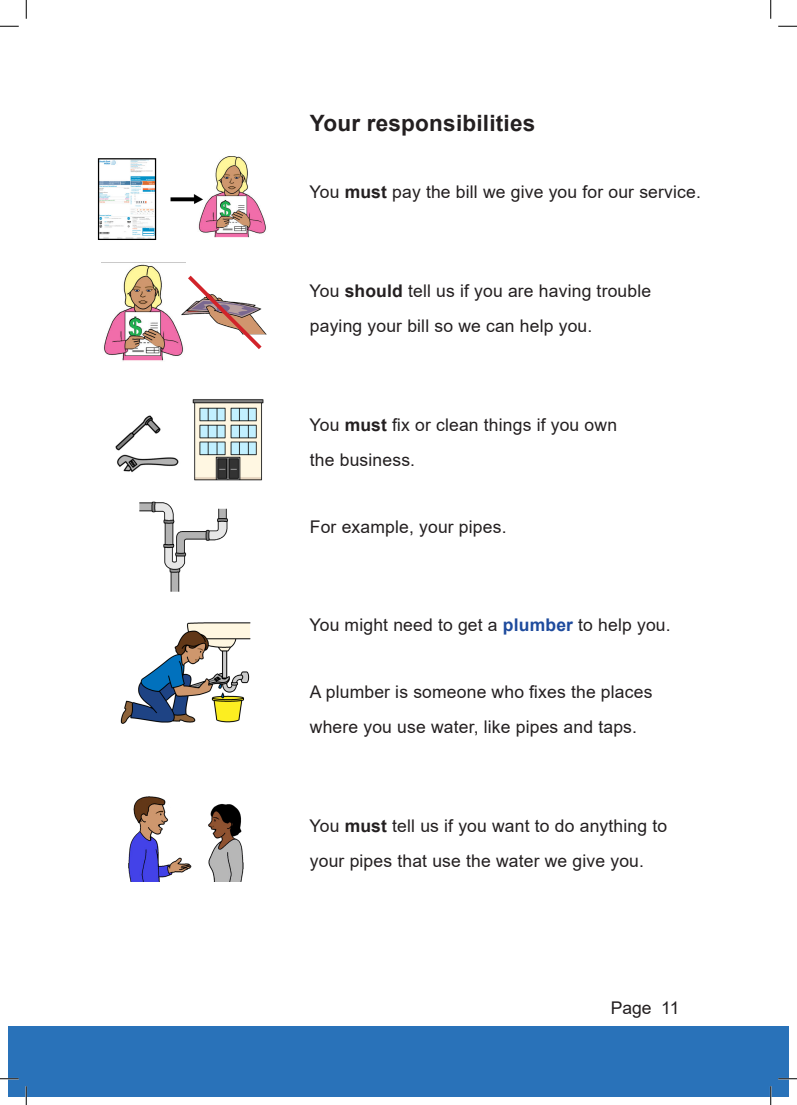
<style>
.page{position:relative;width:797px;height:1105px;background:#fff}
.page>*{position:absolute;margin:0;border:0;box-sizing:border-box;transform-origin:0 0}
.Heading_1_-_size_18_BOLD{font:700 22.5px "Arial";letter-spacing:.01em;color:#231f20}
.Body_2_line_space{font:17.5px/35px "Arial";letter-spacing:.01em;color:#231f20}
.Body_1_line_space{font:17.5px/35px "Arial";letter-spacing:.01em;color:#231f20}
.s1{font-weight:700}
.s2{font-weight:700;color:#1e4b9d}
</style>
<div class="page">
<div style="left:9px;top:1025px;width:779px;height:71px;background:#2972b9"></div>
<img style="left:198px;top:156px;width:68px;height:81px">
<img style="left:170px;top:181px;width:37px;height:36px">
<img style="left:100px;top:160px;width:54px;height:78px">
<div style="left:98px;top:158px;width:58px;height:82px;border:1px solid #000"></div>
<img style="left:104px;top:264px;width:79px;height:97px">
<img style="left:180px;top:286px;width:87px;height:53px">
<svg style="left:184px;top:275px;width:81px;height:74px"></svg>
<img style="left:115px;top:415px;width:64px;height:58px">
<img style="left:192px;top:399px;width:72px;height:82px">
<img style="left:139px;top:501px;width:89px;height:91px">
<img style="left:120px;top:622px;width:131px;height:102px">
<img style="left:128px;top:796px;width:116px;height:86px">
<svg style="left:0;top:25px;width:19px;height:2px"></svg>
<svg style="left:778px;top:25px;width:19px;height:2px"></svg>
<svg style="left:0;top:1078px;width:19px;height:1px"></svg>
<svg style="left:778px;top:1078px;width:19px;height:1px"></svg>
<svg style="left:25px;top:0;width:2px;height:19px"></svg>
<svg style="left:25px;top:1086px;width:2px;height:19px"></svg>
<svg style="left:770px;top:0;width:1px;height:19px"></svg>
<svg style="left:770px;top:1086px;width:1px;height:19px"></svg>
<p class="Heading_1_-_size_18_BOLD" style="left:310px;top:107px;width:227px">Your responsibilities</p>
<p class="Body_2_line_space" style="left:309px;top:174px;width:393px">You <span class="s1">must</span> pay the bill we give you for our service.</p>
<p class="Body_2_line_space" style="left:309px;top:273px;width:343px">You <span class="s1">should</span> tell us if you are having trouble paying your bill so we can help you.</p>
<p class="Body_1_line_space" style="left:309px;top:407px;width:309px">You <span class="s1">must</span> fix or clean things if you own the business.</p>
<p class="Body_2_line_space" style="left:310px;top:509px;width:198px">For example, your pipes.</p>
<p class="Body_1_line_space" style="left:309px;top:608px;width:362px">You might need to get a <span class="s2">plumber</span> to help you.</p>
<p class="Body_2_line_space" style="left:310px;top:674px;width:344px">A plumber is someone who fixes the places where you use water, like pipes and taps.</p>
<p class="Body_1_line_space" style="left:309px;top:808px;width:359px">You <span class="s1">must</span> tell us if you want to do anything to your pipes that use the water we give you.</p>
<p class="Body_1_line_space" style="left:610px;top:990px;width:70px">Page 11</p>
</div>
